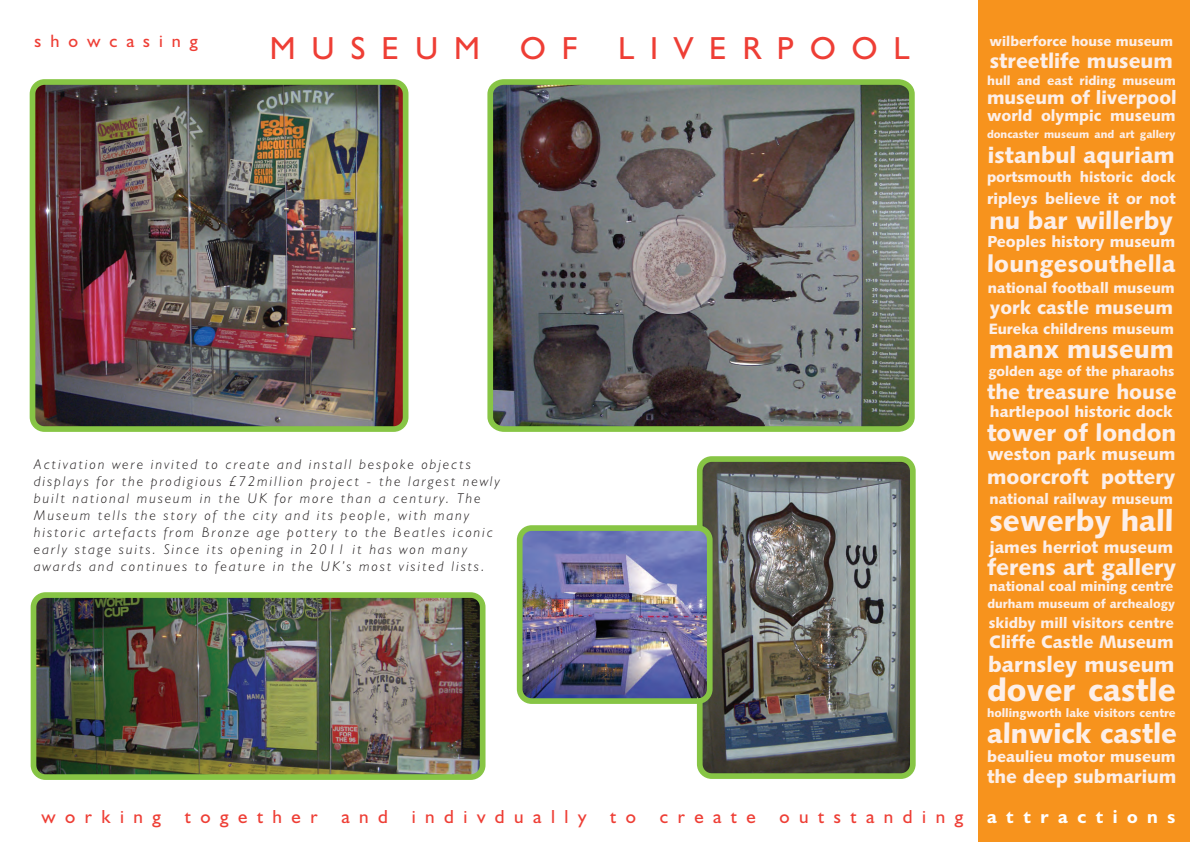
<style>
.page{position:relative;width:1191px;height:842px;background:#fff}
.page>*{position:absolute;margin:0;border:0;box-sizing:border-box;transform-origin:0 0}
.t1{font:32px "Humanist 521 BT";letter-spacing:.5em;color:#ee3e35}
.t2{font:32px "Humanist 531 BT Black A";color:#fdefe8}
.t3{font:30px "Humanist 531 BT Black A";color:#fdefe8}
.t4{font:28px "Humanist 531 BT Black A";color:#fdefe8}
.t5{font:26px "Humanist 531 BT Black A";color:#fdefe8}
.t6{font:25px "Humanist 531 BT Black A";color:#fdefe8}
.t7{font:24px "Humanist 531 BT Black A";letter-spacing:.01em;color:#fdefe8}
.t8{font:23px "Humanist 531 BT Black A";color:#fdefe8}
.t9{font:22px "Humanist 531 BT Black A";color:#fdefe8}
.t10{font:21px "Humanist 531 BT Black A";color:#fdefe8}
.t11{font:19px "Humanist 531 BT Black A";color:#fdefe8}
.t12{font:19px "Humanist 521 BT";letter-spacing:.5em;color:#ee3e35}
.t13{font:700 19px "Humanist 521 BT";letter-spacing:.5em;color:#fff}
.t14{font:18px "Humanist 531 BT Black A";color:#fdefe8}
.t15{font:18px "Humanist 521 BT";letter-spacing:.5em;color:#ee3e35}
.t16{font:17px "Humanist 531 BT Black A";color:#fdefe8}
.t17{font:16px "Humanist 531 BT Black A";color:#fdefe8}
.t18{font:15px "Humanist 531 BT Black A";color:#fdefe8}
.t19{font:italic 300 14.2px/17px "Humanist 521 BT";letter-spacing:.15em;color:#231f20}
.t20{font:14px "Humanist 531 BT Black A";color:#fdefe8}
.t21{font:13px "Humanist 531 BT Black A";color:#fdefe8}
.t22{font:12.5px "Humanist 531 BT Black A";color:#fdefe8}
.t23{font:12px "Humanist 531 BT Black A";color:#fdefe8}
.t24{font:11px "Humanist 531 BT Black A";color:#fdefe8}
</style>
<div class="page">
<div style="left:978px;top:0;width:212px;height:842px;background:#f7931d"></div>
<img style="left:37px;top:86px;width:364px;height:339px">
<img style="left:704px;top:463px;width:204px;height:309px">
<img style="left:38px;top:599px;width:440px;height:174px">
<div style="left:30px;top:79px;width:378px;height:353px;border:6px solid #87c545;border-radius:12px"></div>
<div style="left:31px;top:592px;width:454px;height:188px;border:6px solid #87c545;border-radius:12px"></div>
<div style="left:697px;top:456px;width:218px;height:323px;border:6px solid #87c545;border-radius:12px"></div>
<img style="left:524px;top:528px;width:186px;height:173px">
<div style="left:517px;top:525px;width:195px;height:179px;border:6px solid #87c545;border-radius:12px"></div>
<img style="left:487px;top:79px;width:428px;height:353px">
<p class="t15" style="left:35px;top:30px;width:165px">showcasing</p>
<h1 class="t1" style="left:270px;top:28px;width:212px">MUSEUM</h1>
<h1 class="t1" style="left:520px;top:28px;width:59px">O F</h1>
<h1 class="t1" style="left:618px;top:28px;width:293px">LIVERPOOL</h1>
<p class="t19" style="left:34px;top:455px;width:468px">Activation were invited to create and install bespoke objects displays for the prodigious £72million project - the largest newly built national museum in the UK for more than a century. The Museum tells the story of the city and its people, with many historic artefacts from Bronze age pottery to the Beatles iconic early stage suits. Since its opening in 2011 it has won many awards and continues to feature in the UK’s most visited lists.</p>
<p class="t20" style="left:989px;top:32px;width:185px">wilberforce house museum</p>
<h3 class="t10" style="left:989px;top:48px;width:185px">streetlife museum</h3>
<p class="t21" style="left:987px;top:72px;width:190px">hull and east riding museum</p>
<h3 class="t11" style="left:987px;top:85px;width:191px">museum of liverpool</h3>
<p class="t17" style="left:987px;top:105px;width:190px">world olympic museum</p>
<p class="t24" style="left:987px;top:127px;width:190px">doncaster museum and art gallery</p>
<h3 class="t8" style="left:988px;top:141px;width:188px">istanbul aquriam</h3>
<p class="t18" style="left:987px;top:167px;width:190px">portsmouth historic dock</p>
<p class="t17" style="left:987px;top:188px;width:190px">ripleys believe it or not</p>
<h3 class="t6" style="left:989px;top:205px;width:185px">nu bar willerby</h3>
<p class="t17" style="left:987px;top:231px;width:189px">Peoples history museum</p>
<h3 class="t7" style="left:987px;top:249px;width:190px">loungesouthella</h3>
<p class="t18" style="left:988px;top:278px;width:188px">national football museum</p>
<h3 class="t11" style="left:989px;top:295px;width:185px">york castle museum</h3>
<p class="t18" style="left:988px;top:319px;width:187px">Eureka childrens museum</p>
<h3 class="t5" style="left:989px;top:333px;width:186px">manx museum</h3>
<p class="t20" style="left:988px;top:362px;width:187px">golden age of the pharaohs</p>
<h3 class="t10" style="left:987px;top:379px;width:191px">the treasure house</h3>
<p class="t17" style="left:990px;top:401px;width:184px">hartlepool historic dock</p>
<h3 class="t7" style="left:987px;top:418px;width:191px">tower of london</h3>
<p class="t14" style="left:987px;top:442px;width:189px">weston park museum</p>
<h3 class="t10" style="left:987px;top:464px;width:190px">moorcroft pottery</h3>
<p class="t18" style="left:989px;top:489px;width:185px">national railway museum</p>
<h2 class="t3" style="left:989px;top:502px;width:186px">sewerby hall</h2>
<p class="t16" style="left:989px;top:536px;width:185px">james herriot museum</p>
<h3 class="t8" style="left:987px;top:553px;width:191px">ferens art gallery</h3>
<p class="t20" style="left:989px;top:577px;width:186px">national coal mining centre</p>
<p class="t22" style="left:987px;top:596px;width:189px">durham museum of archealogy</p>
<p class="t18" style="left:989px;top:613px;width:186px">skidby mill visitors centre</p>
<p class="t14" style="left:989px;top:630px;width:186px">Cliffe Castle Museum</p>
<h3 class="t9" style="left:988px;top:651px;width:188px">barnsley museum</h3>
<h1 class="t2" style="left:987px;top:670px;width:190px">dover castle</h1>
<p class="t23" style="left:987px;top:705px;width:190px">hollingworth lake visitors centre</p>
<h3 class="t4" style="left:987px;top:716px;width:191px">alnwick castle</h3>
<p class="t17" style="left:987px;top:746px;width:190px">beaulieu motor museum</p>
<h3 class="t11" style="left:987px;top:764px;width:191px">the deep submarium</h3>
<h3 class="t12" style="left:41px;top:804px;width:121px">working</h3>
<h3 class="t12" style="left:185px;top:804px;width:134px">together</h3>
<h3 class="t12" style="left:341px;top:804px;width:48px">and</h3>
<h3 class="t12" style="left:412px;top:804px;width:176px">indivdually</h3>
<h3 class="t12" style="left:610px;top:804px;width:27px">t o</h3>
<h3 class="t12" style="left:660px;top:804px;width:97px">create</h3>
<h3 class="t12" style="left:779px;top:804px;width:185px">outstanding</h3>
<h3 class="t13" style="left:987px;top:804px;width:190px">attractions</h3>
</div>
